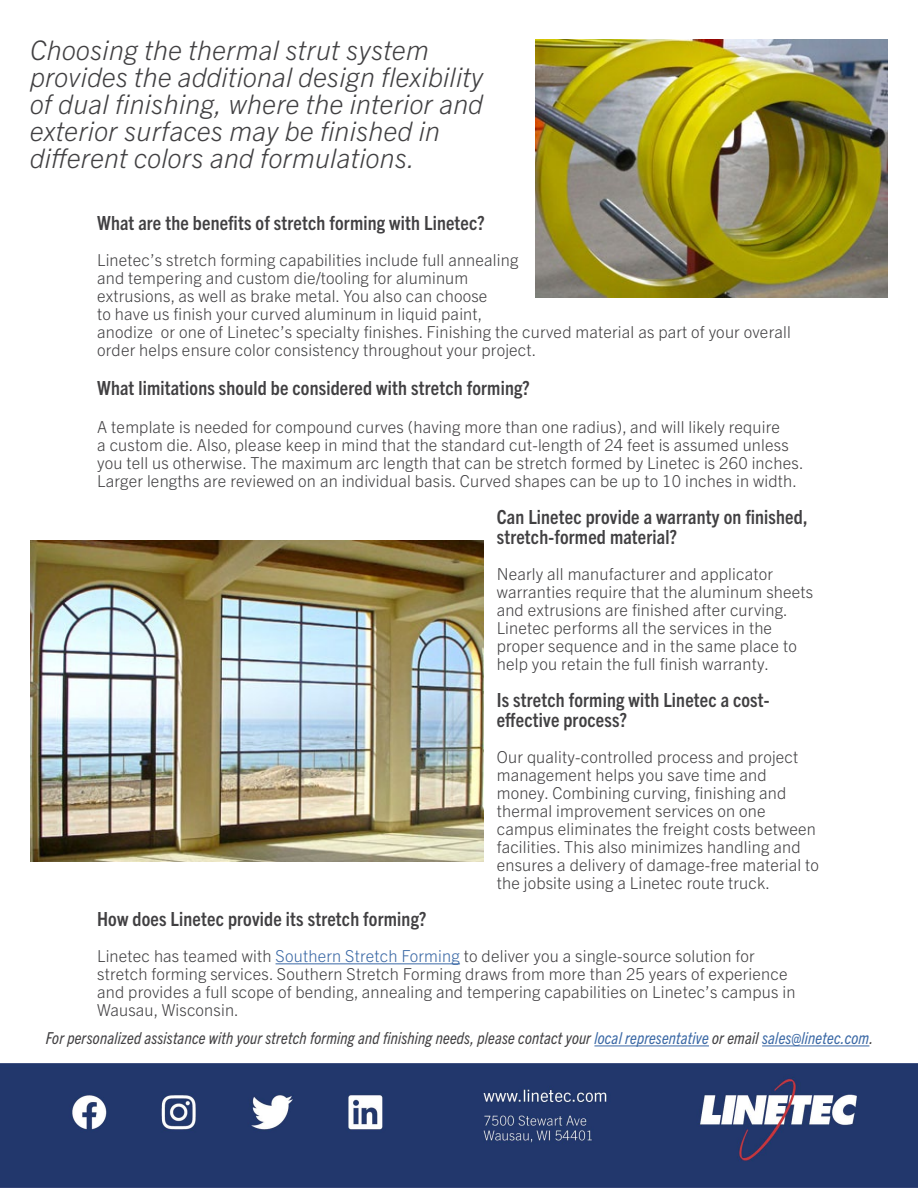
<style>
.page{position:relative;width:918px;height:1188px;background:#fff}
.page>*{position:absolute;margin:0;border:0;box-sizing:border-box;transform-origin:0 0}
.t1{font:italic 300 27px/27px "Trade Gothic Next LT Pro";letter-spacing:.01em;color:#414042}
.t2{font:700 condensed 19.5px/19.5px "Trade Gothic Next LT Pro";letter-spacing:.01em;color:#414042}
.t3{font:300 16.5px/18px "Trade Gothic Next LT Pro";letter-spacing:.01em;color:#414042}
.t4{font:italic condensed 16.5px "Trade Gothic Next LT Pro";letter-spacing:.01em;color:#414042}
.s1{color:#3a68a5}
</style>
<div class="page">
<hr style="left:276px;top:963px;width:184px;height:1px;background:#3a68a5">
<hr style="left:594px;top:1046px;width:115px;height:1px;background:#3a68a5">
<hr style="left:762px;top:1046px;width:107px;height:1px;background:#3a68a5">
<img style="left:535px;top:39px;width:353px;height:259px">
<img style="left:30px;top:541px;width:453px;height:321px">
<img style="left:0;top:1063px;width:918px;height:125px">
<h1 class="t1" style="left:30px;top:35px;width:455px">Choosing the thermal strut system provides the additional design flexibility of dual finishing, where the interior and exterior surfaces may be finished in different colors and formulations.</h1>
<p class="t2" style="left:97px;top:212px;width:389px">What are the benefits of stretch forming with Linetec?</p>
<p class="t3" style="left:97px;top:250px;width:695px">Linetec’s stretch forming capabilities include full annealing<br>and tempering and custom die/tooling for aluminum<br>extrusions, as well as brake metal. You also can choose<br>to have us finish your curved aluminum in liquid paint,<br>anodize or one of Linetec’s specialty finishes. Finishing the curved material as part of your overall order helps ensure color consistency throughout your project.</p>
<p class="t2" style="left:97px;top:377px;width:434px">What limitations should be considered with stretch forming?</p>
<p class="t3" style="left:97px;top:417px;width:708px">A template is needed for compound curves (having more than one radius), and will likely require<br>a custom die. Also, please keep in mind that the standard cut-length of 24 feet is assumed unless you tell us otherwise. The maximum arc length that can be stretch formed by Linetec is 260 inches.<br>Larger lengths are reviewed on an individual basis. Curved shapes can be up to 10 inches in width.</p>
<p class="t2" style="left:497px;top:506px;width:312px">Can Linetec provide a warranty on finished, stretch-formed material?</p>
<p class="t3" style="left:497px;top:564px;width:318px">Nearly all manufacturer and applicator warranties require that the aluminum sheets and extrusions are finished after curving.<br>Linetec performs all the services in the proper sequence and in the same place to help you retain the full finish warranty.</p>
<p class="t2" style="left:497px;top:689px;width:274px">Is stretch forming with Linetec a cost&shy;effective process?</p>
<p class="t3" style="left:497px;top:747px;width:324px">Our quality-controlled process and project management helps you save time and money. Combining curving, finishing and thermal improvement services on one campus eliminates the freight costs between facilities. This also minimizes handling and ensures a delivery of damage-free material to the jobsite using a Linetec route truck.</p>
<p class="t2" style="left:97px;top:908px;width:331px">How does Linetec provide its stretch forming?</p>
<p class="t3" style="left:97px;top:946px;width:700px">Linetec has teamed with <span class="s1">Southern Stretch Forming</span> to deliver you a single-source solution for stretch forming services. Southern Stretch Forming draws from more than 25 years of experience and provides a full scope of bending, annealing and tempering capabilities on Linetec’s campus in Wausau, Wisconsin.</p>
<p class="t4" style="left:46px;top:1027px;width:829px">For personalized assistance with your stretch forming and finishing needs, please contact your <span class="s1">local representative</span> or email <span class="s1">sales@linetec.com</span>.</p>
</div>
